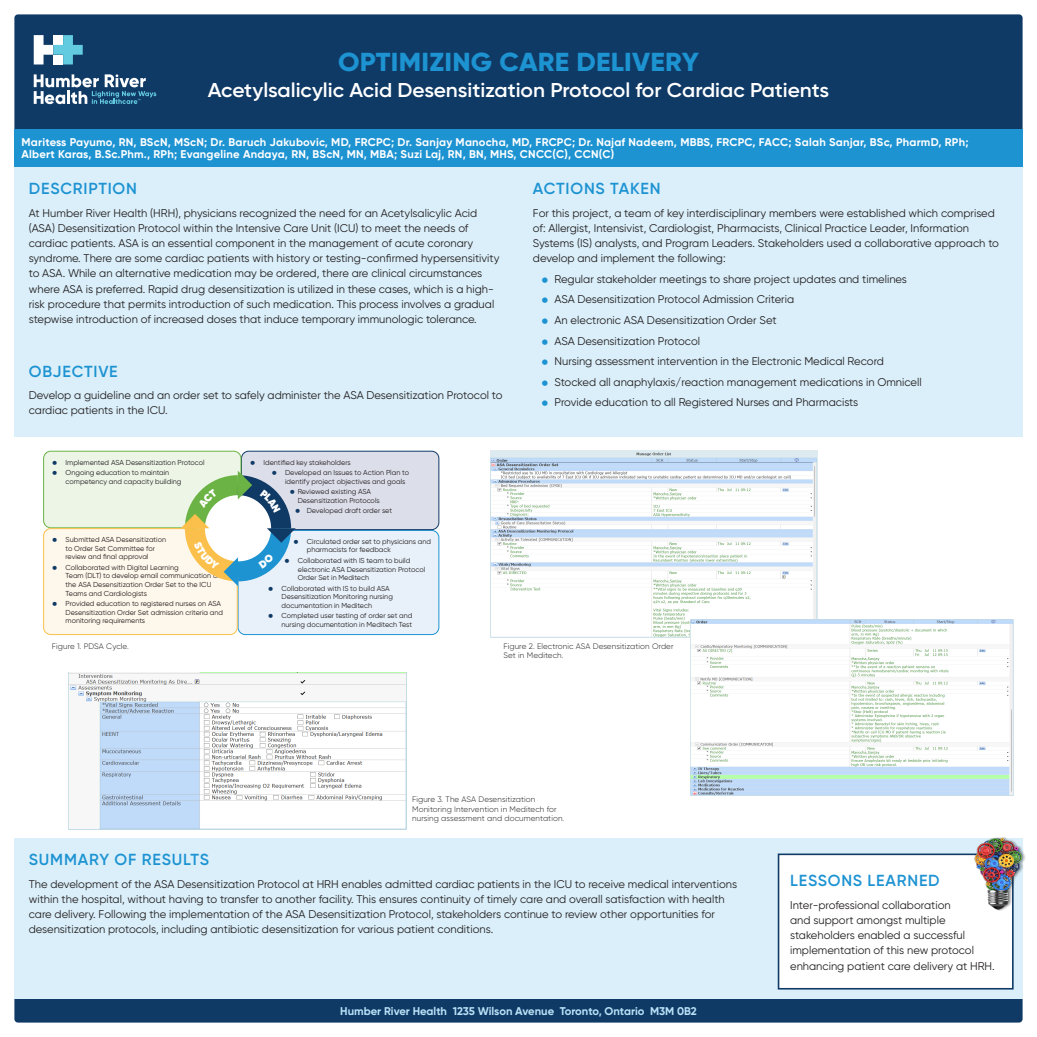
<style>
.page{position:relative;width:1037px;height:1037px;background:#fff}
.page>*{position:absolute;margin:0;border:0;box-sizing:border-box;transform-origin:0 0}
.t1{font:800 26px "Gilroy";letter-spacing:.01em;color:#1d93d2;scale:1.05 1}
.Subtitle{font:600 20px "Gilroy";color:#fff;scale:1.05 1}
.Heading{font:600 16px "Gilroy";letter-spacing:.05em;color:#1d93d2}
.Paragraph{font:11.2px/15.2px "Gilroy";color:#231f20}
.Author_list{font:700 11.2px/12px "Gilroy";letter-spacing:.02em;color:#fff}
.Paragraph-2{font:700 11.2px "Gilroy";color:#b9e1f7}
.Table_Figure_Caption{font:300 8px/9.6px "Gilroy";letter-spacing:.01em;color:#231f20}
.t2{font:7.2px/8.6px "Gilroy";color:#231f20}
</style>
<div class="page">
<div style="left:14px;top:14px;width:1008px;height:116px;background:#103a66"></div>
<svg style="left:34px;top:35px;width:49px;height:29px"></svg>
<svg style="left:34px;top:74px;width:122px;height:30px"></svg>
<div style="left:238px;top:530px;width:201px;height:104px;background:#e8f1f9;border-radius:7px"></div>
<div style="left:238px;top:530px;width:201px;height:105px;border:1px solid #1d93d2;border-radius:7px"></div>
<div style="left:241px;top:451px;width:198px;height:79px;background:#dcdeea;border-radius:7px"></div>
<div style="left:241px;top:451px;width:198px;height:79px;border:1px solid #103a66;border-radius:7px"></div>
<div style="left:14px;top:998px;width:1008px;height:24px;background:#103a66"></div>
<div style="left:14px;top:167px;width:1008px;height:269px;background:#daeffa"></div>
<div style="left:44px;top:451px;width:197px;height:77px;background:#edf5e7;border-radius:7px"></div>
<div style="left:43px;top:451px;width:198px;height:77px;border:1px solid #6bb344;border-radius:7px"></div>
<div style="left:44px;top:529px;width:193px;height:105px;background:#fef7eb;border-radius:7px"></div>
<div style="left:43px;top:528px;width:195px;height:107px;border:1px solid #fbc04b;border-radius:7px"></div>
<div style="left:14px;top:838px;width:1008px;height:160px;background:#daeffa"></div>
<div style="left:14px;top:130px;width:1008px;height:37px;background:#1d93d2"></div>
<div style="left:777px;top:853px;width:237px;height:137px;background:#fff"></div>
<img style="left:973px;top:837px;width:52px;height:76px">
<img style="left:491px;top:451px;width:326px;height:186px">
<img style="left:691px;top:619px;width:322px;height:177px">
<img style="left:69px;top:673px;width:338px;height:156px">
<svg style="left:175px;top:465px;width:126px;height:126px"></svg>
<p class="t1" style="left:338px;top:45px;width:345px">OPTIMIZING CARE DELIVERY</p>
<p class="Subtitle" style="left:208px;top:77px;width:593px">Acetylsalicylic Acid Desensitization Protocol for Cardiac Patients</p>
<p class="Author_list" style="left:22px;top:136px;width:948px">Maritess Payumo, RN, BScN, MScN; Dr. Baruch Jakubovic, MD, FRCPC; Dr. Sanjay Manocha, MD, FRCPC; Dr. Najaf Nadeem, MBBS, FRCPC, FACC; Salah Sanjar, BSc, PharmD, RPh;<br>Albert Karas, B.Sc.Phm., RPh; Evangeline Andaya, RN, BScN, MN, MBA; Suzi Laj, RN, BN, MHS, CNCC(C), CCN(C)</p>
<p class="Heading" style="left:29px;top:179px;width:110px">DESCRIPTION</p>
<p class="Paragraph" style="left:29px;top:205px;width:472px">At Humber River Health (HRH), physicians recognized the need for an Acetylsalicylic Acid (ASA) Desensitization Protocol within the Intensive Care Unit (ICU) to meet the needs of cardiac patients. ASA is an essential component in the management of acute coronary syndrome. There are some cardiac patients with history or testing-confirmed hypersensitivity to ASA. While an alternative medication may be ordered, there are clinical circumstances where ASA is preferred. Rapid drug desensitization is utilized in these cases, which is a high&shy;risk procedure that permits introduction of such medication. This process involves a gradual stepwise introduction of increased doses that induce temporary immunologic tolerance.</p>
<p class="Heading" style="left:29px;top:361px;width:90px">OBJECTIVE</p>
<p class="Paragraph" style="left:29px;top:387px;width:475px">Develop a guideline and an order set to safely administer the ASA Desensitization Protocol to cardiac patients in the ICU.</p>
<p class="t2" style="left:66px;top:458px;width:141px">Implemented ASA Desensitization Protocol</p>
<p class="t2" style="left:66px;top:468px;width:117px">Ongoing education to maintain competency and capacity building</p>
<p class="t2" style="left:66px;top:535px;width:102px">Submitted ASA Desensitization to Order Set Committee for review and final approval</p>
<p class="t2" style="left:66px;top:563px;width:155px">Collaborated with Digital Learning<br>Team (DLT) to develop email communication of the ASA Desensitization Order Set to the ICU Teams and Cardiologists</p>
<p class="t2" style="left:66px;top:599px;width:159px">Provided education to registered nurses on ASA<br>Desensitization Order Set admission criteria and monitoring requirements</p>
<p class="t2" style="left:263px;top:458px;width:89px">Identified key stakeholders</p>
<p class="t2" style="left:285px;top:468px;width:125px">Developed an Issues to Action Plan to identify project objectives and goals</p>
<p class="t2" style="left:298px;top:487px;width:84px">Reviewed existing ASA<br>Desensitization Protocols</p>
<p class="t2" style="left:307px;top:506px;width:87px">Developed draft order set</p>
<p class="t2" style="left:307px;top:537px;width:126px">Circulated order set to physicians and pharmacists for feedback</p>
<p class="t2" style="left:298px;top:556px;width:129px">Collaborated with IS team to build electronic ASA Desensitization Protocol<br>Order Set in Meditech</p>
<p class="t2" style="left:282px;top:584px;width:113px">Collaborated with IS to build ASA<br>Desensitization Monitoring nursing documentation in Meditech</p>
<p class="t2" style="left:282px;top:611px;width:132px">Completed user testing of order set and nursing documentation in Meditech Test</p>
<p class="Heading" style="left:533px;top:179px;width:129px">ACTIONS TAKEN</p>
<p class="Paragraph" style="left:533px;top:205px;width:468px">For this project, a team of key interdisciplinary members were established which comprised of: Allergist, Intensivist, Cardiologist, Pharmacists, Clinical Practice Leader, Information Systems (IS) analysts, and Program Leaders. Stakeholders used a collaborative approach to develop and implement the following:</p>
<p class="Paragraph" style="left:554px;top:271px;width:354px">Regular stakeholder meetings to share project updates and timelines</p>
<p class="Paragraph" style="left:554px;top:292px;width:241px">ASA Desensitization Protocol Admission Criteria</p>
<p class="Paragraph" style="left:554px;top:312px;width:224px">An electronic ASA Desensitization Order Set</p>
<p class="Paragraph" style="left:554px;top:333px;width:147px">ASA Desensitization Protocol</p>
<p class="Paragraph" style="left:554px;top:354px;width:331px">Nursing assessment intervention in the Electronic Medical Record</p>
<p class="Paragraph" style="left:554px;top:374px;width:369px">Stocked all anaphylaxis/reaction management medications in Omnicell</p>
<p class="Paragraph" style="left:554px;top:395px;width:305px">Provide education to all Registered Nurses and Pharmacists</p>
<p class="Table_Figure_Caption" style="left:52px;top:642px;width:78px">Figure 1. PDSA Cycle.</p>
<p class="Table_Figure_Caption" style="left:503px;top:641px;width:172px">Figure 2. Electronic ASA Desensitization Order<br>Set in Meditech.</p>
<p class="Table_Figure_Caption" style="left:412px;top:794px;width:154px">Figure 3. The ASA Desensitization<br>Monitoring Intervention in Meditech for nursing assessment and documentation.</p>
<p class="Heading" style="left:29px;top:850px;width:182px">SUMMARY OF RESULTS</p>
<p class="Paragraph" style="left:29px;top:876px;width:710px">The development of the ASA Desensitization Protocol at HRH enables admitted cardiac patients in the ICU to receive medical interventions within the hospital, without having to transfer to another facility. This ensures continuity of timely care and overall satisfaction with health care delivery. Following the implementation of the ASA Desensitization Protocol, stakeholders continue to review other opportunities for desensitization protocols, including antibiotic desensitization for various patient conditions.</p>
<p class="Paragraph-2" style="left:340px;top:1003px;width:358px">Humber River Health 1235 Wilson Avenue Toronto, Ontario M3M 0B2</p>
<p class="Heading" style="left:790px;top:871px;width:151px">LESSONS LEARNED</p>
<p class="Paragraph" style="left:790px;top:897px;width:206px">Inter-professional collaboration<br>and support amongst multiple stakeholders enabled a successful implementation of this new protocol enhancing patient care delivery at HRH.</p>
</div>
